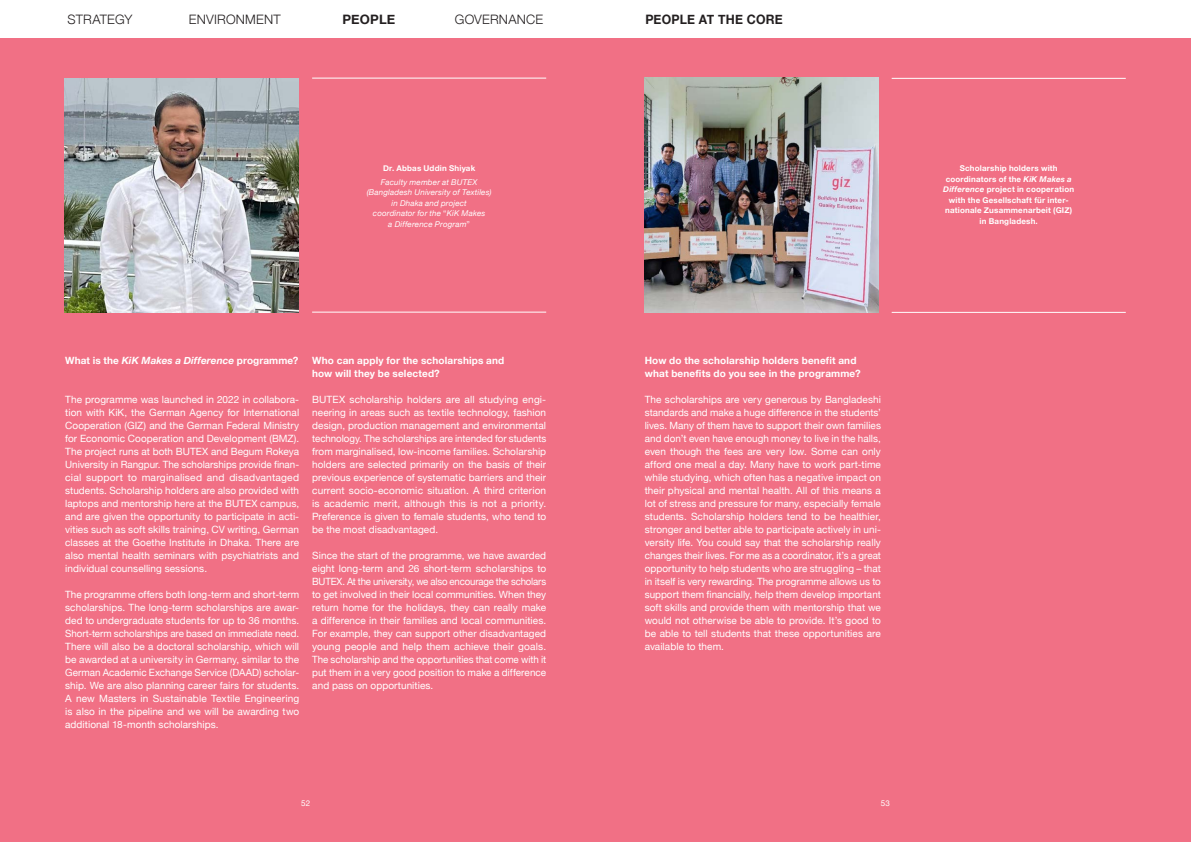
<style>
.page{position:relative;width:1191px;height:842px;background:#fff}
.page>*{position:absolute;margin:0;border:0;box-sizing:border-box;transform-origin:0 0}
.t1{font:300 13px "Helvetica Neue";letter-spacing:.015em;color:#231f20}
.t2{font:700 13px "Helvetica Neue";letter-spacing:.015em;color:#231f20;scale:.94 1}
.t3{font:700 13px "Helvetica Neue";letter-spacing:.015em;color:#231f20}
.t4{font:10px/13px "Helvetica Neue";letter-spacing:.005em;color:#fff;text-align:justify}
.t5{font:700 10px/13px "Helvetica Neue";letter-spacing:.015em;color:#fff}
.t6{font:700 8px/10.5px "Helvetica Neue";letter-spacing:.025em;color:#fff;text-align:center}
.t7{font:italic 8px/10.5px "Helvetica Neue";letter-spacing:.02em;color:#fff;text-align:center}
.t8{font:8px "Helvetica Neue";color:#fff}
.s1{font-style:normal}
.s2{font-style:italic}
</style>
<div class="page">
<div style="left:0;top:39px;width:1191px;height:803px;background:#f17085"></div>
<img style="left:65px;top:78px;width:234px;height:234px">
<img style="left:645px;top:78px;width:234px;height:234px">
<hr style="left:891px;top:78px;width:234px;height:1px;background:#fff">
<hr style="left:312px;top:78px;width:234px;height:1px;background:#fff">
<hr style="left:312px;top:312px;width:234px;height:1px;background:#fff">
<hr style="left:891px;top:312px;width:234px;height:1px;background:#fff">
<h1 class="t1" style="left:67px;top:9px;width:66px">STRATEGY</h1>
<h1 class="t1" style="left:189px;top:9px;width:93px">ENVIRONMENT</h1>
<h1 class="t3" style="left:342px;top:10px;width:54px">PEOPLE</h1>
<h1 class="t1" style="left:455px;top:9px;width:90px">GOVERNANCE</h1>
<h1 class="t2" style="left:645px;top:10px;width:148px">PEOPLE AT THE CORE</h1>
<p class="t6" style="left:383px;top:163px;width:94px">Dr. Abbas Uddin Shiyak</p>
<p class="t7" style="left:367px;top:177px;width:126px">Faculty member at BUTEX (Bangladesh University of Textiles) in Dhaka and project<br>coordinator for the <span class="s1">“</span>KiK Makes<br>a Difference Program<span class="s1">”</span></p>
<p class="t5" style="left:65px;top:354px;width:235px">What is the <span class="s2">KiK Makes a Difference</span> programme?</p>
<p class="t4" style="left:65px;top:393px;width:235px">The programme was launched in 2022 in collabora&shy;tion with KiK, the German Agency for International Cooperation (GIZ) and the German Federal Ministry for Economic Cooperation and Development (BMZ).<br>The project runs at both BUTEX and Begum Rokeya University in Rangpur. The scholarships provide finan&shy;cial support to marginalised and disadvantaged students. Scholarship holders are also provided with laptops and mentorship here at the BUTEX campus, and are given the opportunity to participate in acti&shy;vities such as soft skills training, CV writing, German classes at the Goethe Institute in Dhaka. There are also mental health seminars with psychiatrists and individual counselling sessions.</p>
<p class="t4" style="left:65px;top:588px;width:235px">The programme offers both long-term and short-term scholarships. The long-term scholarships are awar&shy;ded to undergraduate students for up to 36 months.<br>Short-term scholarships are based on immediate need.<br>There will also be a doctoral scholarship, which will be awarded at a university in Germany, similar to the German Academic Exchange Service (DAAD) scholar&shy;ship. We are also planning career fairs for students.<br>A new Masters in Sustainable Textile Engineering is also in the pipeline and we will be awarding two additional 18-month scholarships.</p>
<p class="t5" style="left:312px;top:354px;width:194px">Who can apply for the scholarships and how will they be selected?</p>
<p class="t4" style="left:312px;top:393px;width:235px">BUTEX scholarship holders are all studying engi&shy;neering in areas such as textile technology, fashion design, production management and environmental technology. The scholarships are intended for students from marginalised, low-income families. Scholarship holders are selected primarily on the basis of their previous experience of systematic barriers and their current socio-economic situation. A third criterion is academic merit, although this is not a priority.<br>Preference is given to female students, who tend to be the most disadvantaged.</p>
<p class="t4" style="left:312px;top:549px;width:235px">Since the start of the programme, we have awarded eight long-term and 26 short-term scholarships to BUTEX. At the university, we also encourage the scholars to get involved in their local communities. When they return home for the holidays, they can really make a difference in their families and local communities.<br>For example, they can support other disadvantaged young people and help them achieve their goals.<br>The scholarship and the opportunities that come with it put them in a very good position to make a difference and pass on opportunities.</p>
<p class="t5" style="left:645px;top:354px;width:217px">How do the scholarship holders benefit and what benefits do you see in the programme?</p>
<p class="t4" style="left:645px;top:393px;width:238px">The scholarships are very generous by Bangladeshi standards and make a huge difference in the students’ lives. Many of them have to support their own families and don’t even have enough money to live in the halls, even though the fees are very low. Some can only afford one meal a day. Many have to work part-time while studying, which often has a negative impact on their physical and mental health. All of this means a lot of stress and pressure for many, especially female students. Scholarship holders tend to be healthier, stronger and better able to participate actively in uni&shy;versity life. You could say that the scholarship really changes their lives. For me as a coordinator, it’s a great opportunity to help students who are struggling – that in itself is very rewarding. The programme allows us to support them financially, help them develop important soft skills and provide them with mentorship that we would not otherwise be able to provide. It’s good to be able to tell students that these opportunities are available to them.</p>
<p class="t8" style="left:301px;top:797px;width:10px">52</p>
<p class="t8" style="left:880px;top:797px;width:11px">53</p>
<p class="t6" style="left:943px;top:163px;width:132px">Scholarship holders with coordinators of the <span class="s2">KiK Makes a<br>Difference</span> project in cooperation with the Gesellschaft für inter&shy;nationale Zusammenarbeit (GIZ) in Bangladesh.</p>
</div>
